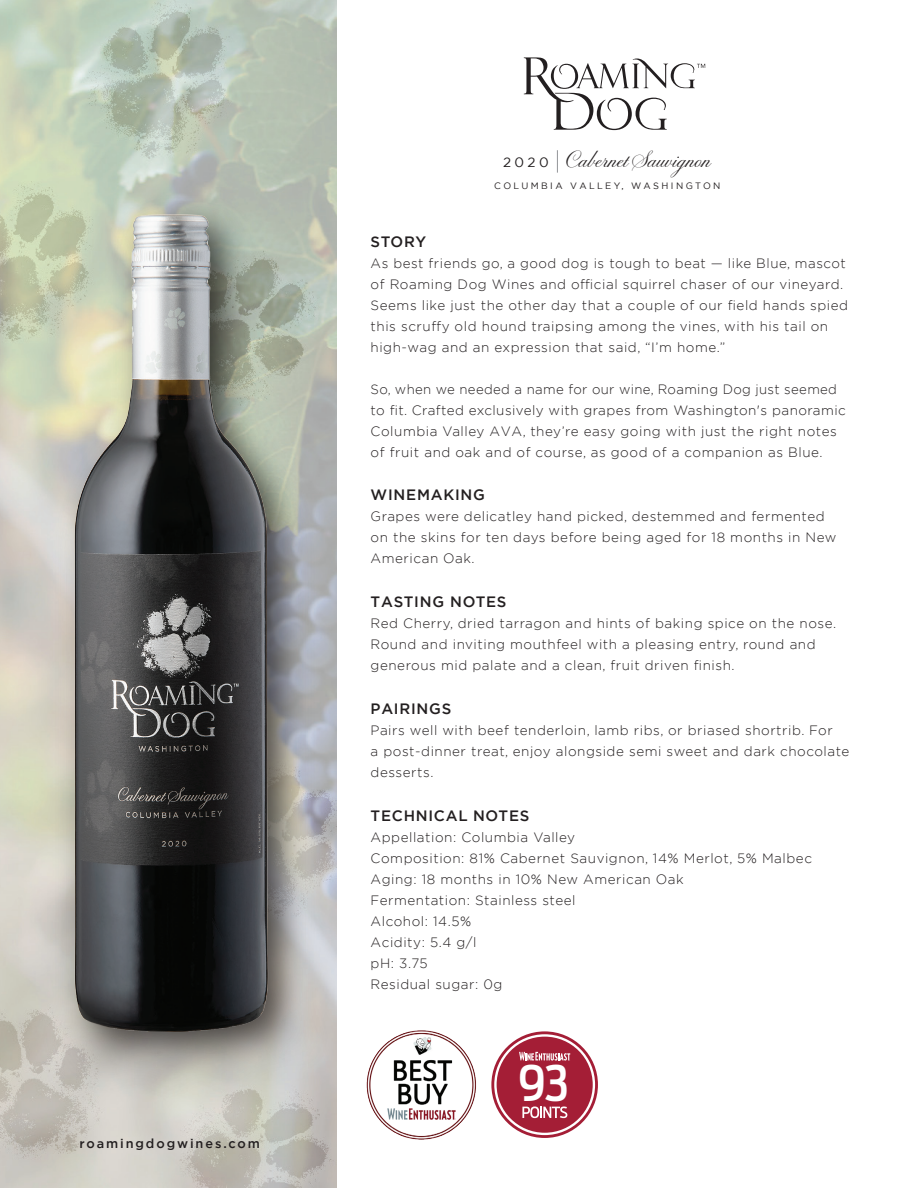
<style>
.page{position:relative;width:918px;height:1188px;background:#fff}
.page>*{position:absolute;margin:0;border:0;box-sizing:border-box;transform-origin:0 0}
.t1{font:500 48.6px "Antenna Cond";color:#fff}
.t2{font:30px "Young Gallant";color:#231f20}
.t3{font:500 15px "Gotham";letter-spacing:.05em;color:#231f20}
.t4{font:300 13.5px/21px "Gotham";letter-spacing:.04em;color:#231f20}
.t5{font:500 12.75px "Gotham";letter-spacing:.15em;color:#231f20}
.t6{font:9.15px "Gotham";letter-spacing:.26em;color:#231f20}
.s1{font-family:"Gotham";font-size:13.5px}
</style>
<div class="page">
<img style="left:0;top:0;width:336px;height:1187px">
<img style="left:21px;top:187px;width:316px;height:925px">
<img style="left:45px;top:141px;width:252px;height:940px">
<svg style="left:524px;top:57px;width:181px;height:73px"></svg>
<svg style="left:557px;top:150px;width:1px;height:23px"></svg>
<img style="left:366px;top:1030px;width:110px;height:109px">
<svg style="left:491px;top:1031px;width:107px;height:107px"></svg>
<div style="left:495px;top:1035px;width:99px;height:99px;background:#a41e36;border-radius:50%"></div>
<div style="left:494px;top:1034px;width:101px;height:101px;border:2px solid #fff;border-radius:50%"></div>
<svg style="left:519px;top:1052px;width:52px;height:9px"></svg>
<svg style="left:522px;top:1107px;width:45px;height:11px"></svg>
<p class="t5" style="left:79px;top:1135px;width:182px">roamingdogwines.com</p>
<h2 class="t2" style="left:503px;top:129px;width:210px"><span class="s1">2 0 2 0</span> Cabernet Sauvignon</h2>
<p class="t6" style="left:494px;top:180px;width:228px">COLUMBIA VALLEY, WASHINGTON</p>
<p class="t3" style="left:371px;top:232px;width:57px">STORY</p>
<p class="t4" style="left:371px;top:252px;width:479px">As best friends go, a good dog is tough to beat — like Blue, mascot of Roaming Dog Wines and official squirrel chaser of our vineyard.<br>Seems like just the other day that a couple of our field hands spied this scruffy old hound traipsing among the vines, with his tail on high-wag and an expression that said, “I’m home.”</p>
<p class="t4" style="left:371px;top:378px;width:477px">So, when we needed a name for our wine, Roaming Dog just seemed to fit. Crafted exclusively with grapes from Washington's panoramic Columbia Valley AVA, they’re easy going with just the right notes of fruit and oak and of course, as good of a companion as Blue.</p>
<p class="t3" style="left:371px;top:485px;width:116px">WINEMAKING</p>
<p class="t4" style="left:371px;top:505px;width:467px">Grapes were delicatley hand picked, destemmed and fermented on the skins for ten days before being aged for 18 months in New<br>American Oak.</p>
<p class="t3" style="left:371px;top:592px;width:137px">TASTING NOTES</p>
<p class="t4" style="left:371px;top:612px;width:467px">Red Cherry, dried tarragon and hints of baking spice on the nose.<br>Round and inviting mouthfeel with a pleasing entry, round and generous mid palate and a clean, fruit driven finish.</p>
<p class="t3" style="left:371px;top:699px;width:82px">PAIRINGS</p>
<p class="t4" style="left:371px;top:720px;width:480px">Pairs well with beef tenderloin, lamb ribs, or briased shortrib. For<br>a post-dinner treat, enjoy alongside semi sweet and dark chocolate desserts.</p>
<p class="t3" style="left:371px;top:806px;width:160px">TECHNICAL NOTES</p>
<p class="t4" style="left:371px;top:827px;width:443px">Appellation: Columbia Valley<br>Composition: 81% Cabernet Sauvignon, 14% Merlot, 5% Malbec<br>Aging: 18 months in 10% New American Oak<br>Fermentation: Stainless steel<br>Alcohol: 14.5%<br>Acidity: 5.4 g/l<br>pH: 3.75<br>Residual sugar: 0g</p>
<h1 class="t1" style="left:518px;top:1054px;width:52px">93</h1>
</div>
